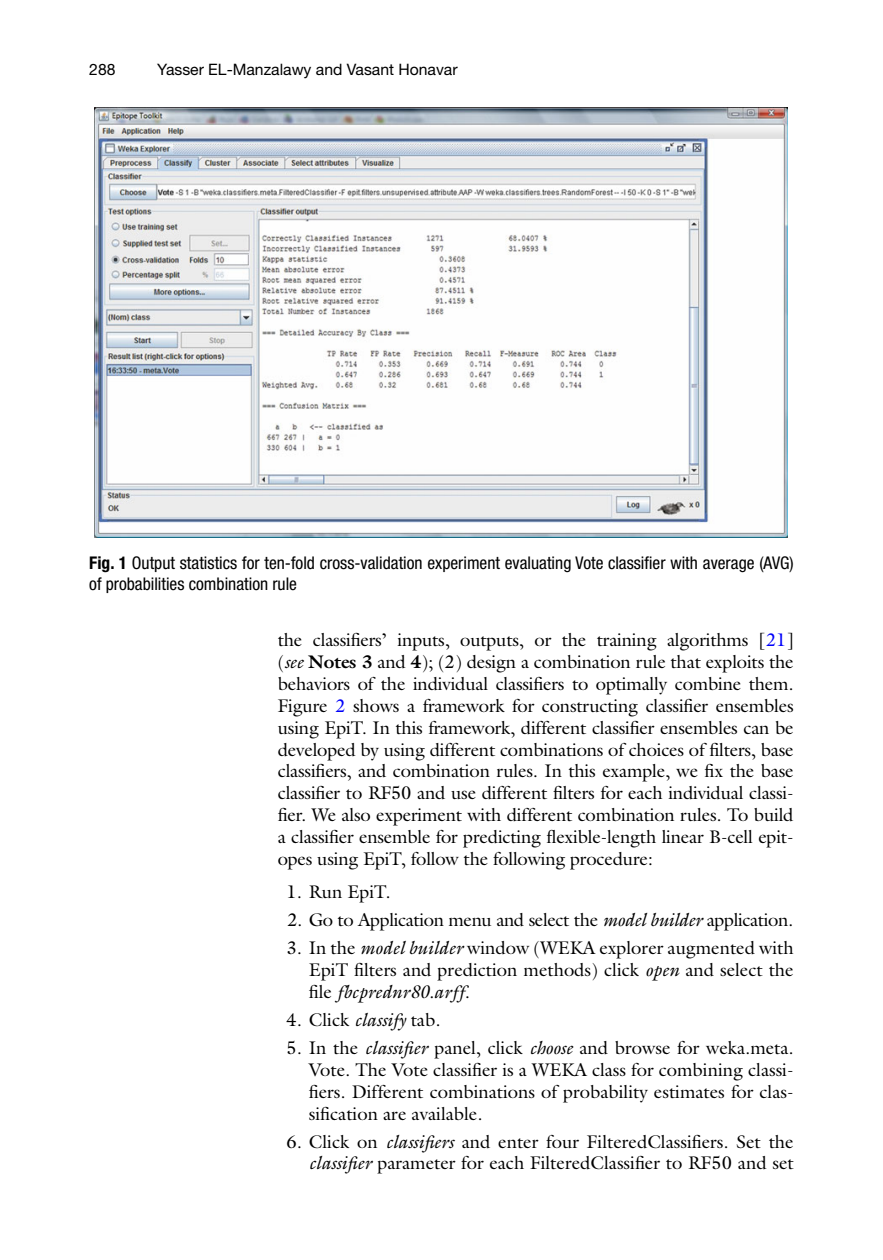
<style>
.page{position:relative;width:883px;height:1260px;background:#fff}
.page>*{position:absolute;margin:0;border:0;box-sizing:border-box;transform-origin:0 0}
.t1{font:18.38px/21.9px "Galliard";color:#000;text-align:justify}
.t2{font:18.38px "Galliard";letter-spacing:-.02em;color:#000}
.t3{font:condensed 17.5px/21px "Helvetica Neue";color:#000}
.t4{font:15.75px "Helvetica Neue";color:#000}
.s1{font-weight:700}
.s2{color:#0000fa}
.s3{font-style:italic}
</style>
<div class="page">
<img style="left:95px;top:107px;width:693px;height:430px">
<p class="t4" style="left:89px;top:64px;width:28px">288</p>
<p class="t4" style="left:157px;top:64px;width:302px">Yasser EL-Manzalawy and Vasant Honavar</p>
<p class="t3" style="left:89px;top:553px;width:706px"><span class="s1">Fig. 1</span> Output statistics for ten-fold cross-validation experiment evaluating Vote classifier with average (AVG) of probabilities combination rule</p>
<p class="t1" style="left:278px;top:631px;width:517px">the classifiers’ inputs, outputs, or the training algorithms [ <span class="s2">21</span>] ( <span class="s3">see</span> <span class="s1">Notes 3</span> and <span class="s1">4</span>); (2) design a combination rule that exploits the behaviors of the individual classifiers to optimally combine them.<br>Figure <span class="s2">2</span> shows a framework for constructing classifier ensembles using EpiT. In this framework, different classifier ensembles can be developed by using different combinations of choices of filters, base classifiers, and combination rules. In this example, we fix the base classifier to RF50 and use different filters for each individual classi&shy;fier. We also experiment with different combination rules. To build a classifier ensemble for predicting flexible-length linear B-cell epit&shy;opes using EpiT, follow the following procedure:</p>
<p class="t1" style="left:287px;top:883px;width:106px">1. Run EpiT.</p>
<p class="t2" style="left:287px;top:913px;width:507px">2. Go to Application menu and select the <span class="s3">model builder</span> application.</p>
<p class="t1" style="left:309px;top:939px;width:486px;text-indent:-22px">3. In the <span class="s3">model builder</span> window (WEKA explorer augmented with EpiT filters and prediction methods) click <span class="s3">open</span> and select the file <span class="s3">fbcprednr80.arff</span>.</p>
<p class="t1" style="left:287px;top:1011px;width:155px">4. Click <span class="s3">classify</span> tab.</p>
<p class="t1" style="left:309px;top:1039px;width:486px;text-indent:-22px">5. In the <span class="s3">classifier</span> panel, click <span class="s3">choose</span> and browse for weka.meta.<br>Vote. The Vote classifier is a WEKA class for combining classi&shy;fiers. Different combinations of probability estimates for clas&shy;sification are available.</p>
<p class="t1" style="left:287px;top:1132px;width:509px;text-align:right">6. Click on <span class="s3">classifiers</span> and enter four FilteredClassifiers. Set the <span class="s3">classifier</span> parameter for each FilteredClassifier to RF50 and set</p>
</div>
